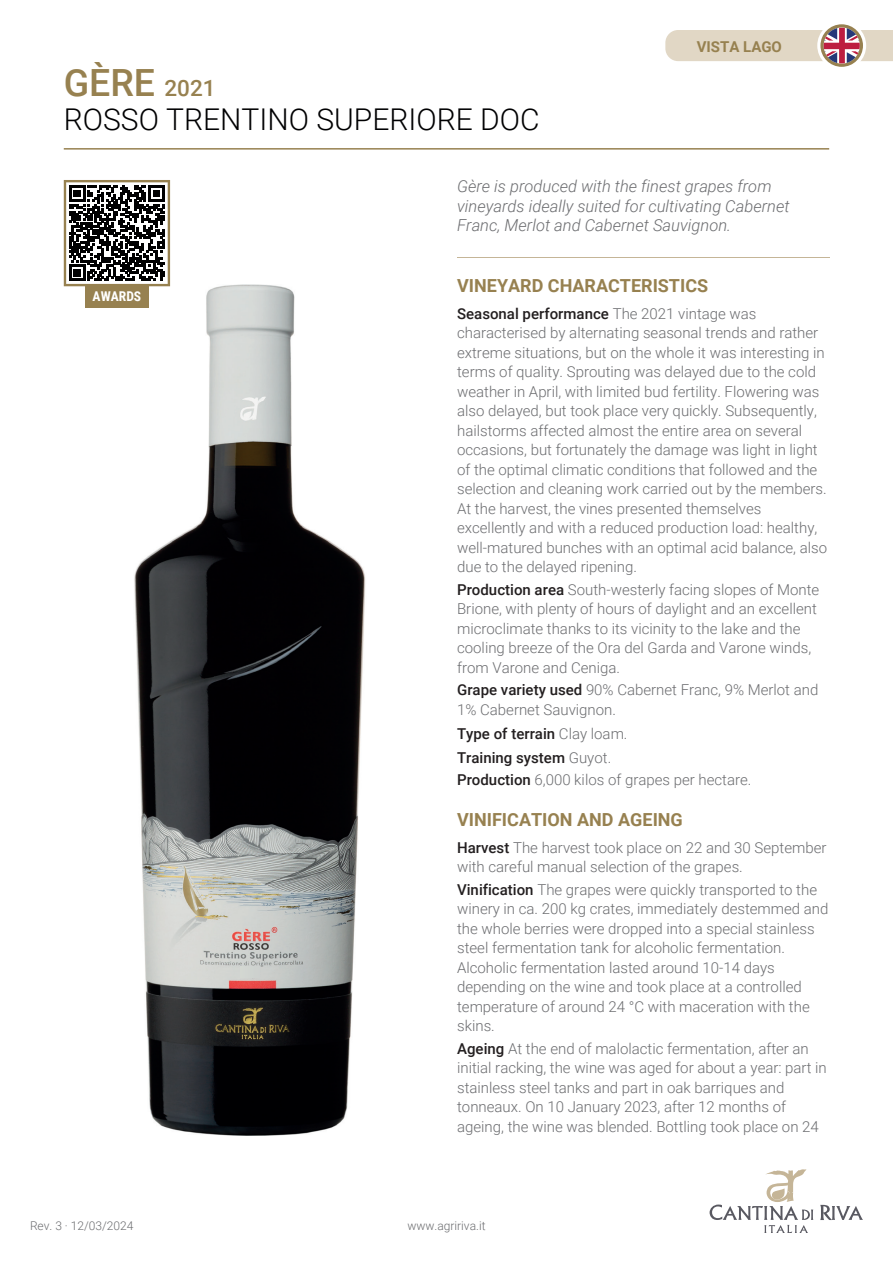
<style>
.page{position:relative;width:893px;height:1263px;background:#fff}
.page>*{position:absolute;margin:0;border:0;box-sizing:border-box;transform-origin:0 0}
.t1{font:500 37.5px "Roboto";color:#978150}
.t2{font:300 30px "Roboto";color:#000002}
.t3{font:700 18px "Roboto";color:#978150}
.t4{font:italic 300 16.5px/19.5px "Roboto";color:#6c6d70}
.t5{font:300 15px/19.5px "Roboto";color:#6c6d70}
.t6{font:500 15px/24px "Roboto";color:#231f20}
.t7{font:700 15px "Roboto";color:#978150}
.t8{font:700 13.5px "Roboto Condensed";color:#fff}
.t9{font:300 12px "Roboto";color:#6c6d70}
.s1{font-size:22.5px}
.s2{font-weight:500;color:#231f20}
.s3{font-weight:300;color:#6c6d70}
</style>
<div class="page">
<hr style="left:64px;top:148px;width:765px;height:2px;background:#978150">
<svg style="left:710px;top:1169px;width:153px;height:64px"></svg>
<hr style="left:457px;top:257px;width:372px;height:1px;background:#c5b597">
<img style="left:134px;top:285px;width:232px;height:850px">
<svg style="left:820px;top:24px;width:43px;height:43px"></svg>
<svg style="left:665px;top:27px;width:228px;height:37px"></svg>
<svg style="left:64px;top:180px;width:106px;height:106px"></svg>
<div style="left:85px;top:286px;width:64px;height:22px;background:#978150"></div>
<div style="left:241px;top:967px;width:18px;height:11px;background:#cfd3cf"></div>
<h1 class="t1" style="left:64px;top:56px;width:153px">GÈRE <span class="s1">2021</span></h1>
<h2 class="t2" style="left:64px;top:99px;width:477px">ROSSO TRENTINO SUPERIORE DOC</h2>
<p class="t7" style="left:697px;top:36px;width:87px">VISTA LAGO</p>
<p class="t8" style="left:93px;top:287px;width:50px">AWARDS</p>
<p class="t9" style="left:30px;top:1217px;width:105px">Rev. 3 · 12/03/2024</p>
<p class="t4" style="left:457px;top:176px;width:334px">Gère is produced with the finest grapes from vineyards ideally suited for cultivating Cabernet<br>Franc, Merlot and Cabernet Sauvignon.</p>
<p class="t3" style="left:457px;top:273px;width:253px">VINEYARD CHARACTERISTICS</p>
<p class="t5" style="left:457px;top:303px;width:371px"><span class="s2">Seasonal performance</span> The 2021 vintage was characterised by alternating seasonal trends and rather extreme situations, but on the whole it was interesting in terms of quality. Sprouting was delayed due to the cold weather in April, with limited bud fertility. Flowering was also delayed, but took place very quickly. Subsequently, hailstorms affected almost the entire area on several occasions, but fortunately the damage was light in light of the optimal climatic conditions that followed and the selection and cleaning work carried out by the members.<br>At the harvest, the vines presented themselves excellently and with a reduced production load: healthy, well-matured bunches with an optimal acid balance, also due to the delayed ripening.</p>
<p class="t5" style="left:457px;top:579px;width:364px"><span class="s2">Production area</span> South-westerly facing slopes of Monte Brione, with plenty of hours of daylight and an excellent microclimate thanks to its vicinity to the lake and the cooling breeze of the Ora del Garda and Varone winds, from Varone and Ceniga.</p>
<p class="t5" style="left:457px;top:680px;width:363px"><span class="s2">Grape variety used</span> 90% Cabernet Franc, 9% Merlot and<br>1% Cabernet Sauvignon.</p>
<p class="t6" style="left:457px;top:721px;width:172px">Type of terrain <span class="s3">Clay loam.<br></span>Training system <span class="s3">Guyot.</span></p>
<p class="t5" style="left:457px;top:770px;width:296px"><span class="s2">Production</span> 6,000 kilos of grapes per hectare.</p>
<p class="t3" style="left:457px;top:807px;width:227px">VINIFICATION AND AGEING</p>
<p class="t5" style="left:457px;top:837px;width:371px"><span class="s2">Harvest</span> The harvest took place on 22 and 30 September with careful manual selection of the grapes.</p>
<p class="t5" style="left:457px;top:879px;width:373px"><span class="s2">Vinification</span> The grapes were quickly transported to the winery in ca. 200 kg crates, immediately destemmed and the whole berries were dropped into a special stainless steel fermentation tank for alcoholic fermentation.<br>Alcoholic fermentation lasted around 10-14 days depending on the wine and took place at a controlled temperature of around 24 °C with maceration with the skins.</p>
<p class="t5" style="left:457px;top:1038px;width:371px"><span class="s2">Ageing</span> At the end of malolactic fermentation, after an initial racking, the wine was aged for about a year: part in stainless steel tanks and part in oak barriques and tonneaux. On 10 January 2023, after 12 months of ageing, the wine was blended. Bottling took place on 24</p>
<p class="t9" style="left:407px;top:1217px;width:80px">www.agririva.it</p>
</div>
